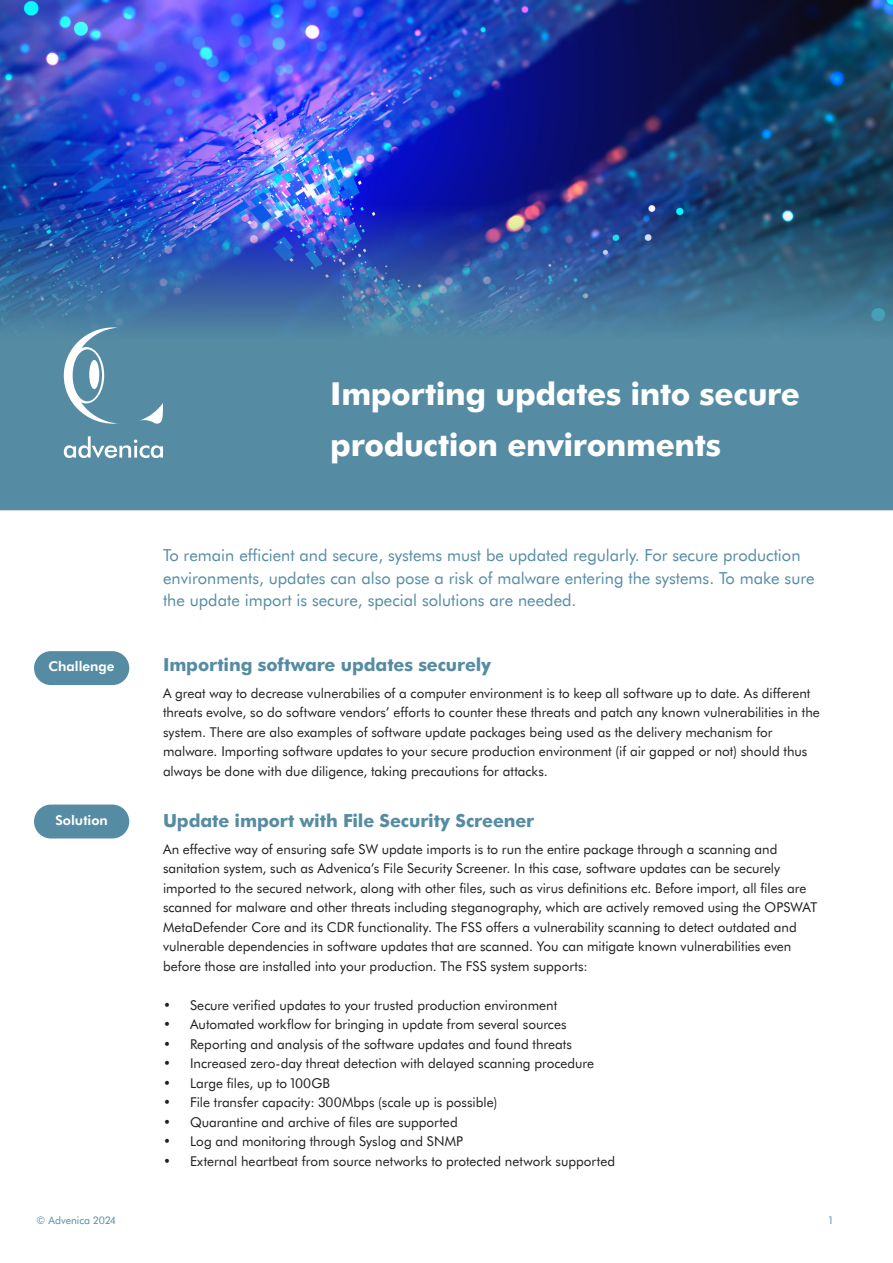
<style>
.page{position:relative;width:893px;height:1263px;background:#fff}
.page>*{position:absolute;margin:0;border:0;box-sizing:border-box;transform-origin:0 0}
.t1{font:800 31.5px/51px "Futura BT";letter-spacing:-.01em;color:#fff}
.Brödtext_med_indrag{font:800 18px "Futura BT";letter-spacing:-.01em;color:#568ca3}
.Brödtext_med_indrag-2{font:800 18px "Futura BT";letter-spacing:-.01em;color:#558ca4}
.Ingress{font:16.5px/22.5px "Futura BT";color:#558ca4}
.Brödtext_med_indrag-3{font:13.5px/19.5px "Futura BT";color:#231f20}
.t2{font:700 13.5px "Futura BT";color:#fff}
.Brödtext_utan_indrag{font:10.5px "Futura BT";color:#558ca4}
</style>
<div class="page">
<img style="left:0;top:0;width:893px;height:510px">
<svg style="left:64px;top:436px;width:99px;height:22px"></svg>
<svg style="left:64px;top:327px;width:54px;height:97px"></svg>
<div style="left:89px;top:360px;width:10px;height:29px;background:#fff;border-radius:50%"></div>
<svg style="left:139px;top:403px;width:24px;height:21px"></svg>
<div style="left:34px;top:651px;width:95px;height:34px;background:#568ca3;border-radius:17px"></div>
<div style="left:34px;top:804px;width:95px;height:34px;background:#568ca3;border-radius:17px"></div>
<p class="t1" style="left:330px;top:367px;width:471px">Importing updates into secure production environments</p>
<p class="t2" style="left:49px;top:658px;width:68px">Challenge</p>
<p class="t2" style="left:55px;top:811px;width:54px">Solution</p>
<p class="Ingress" style="left:163px;top:543px;width:653px">To remain efficient and secure, systems must be updated regularly. For secure production environments, updates can also pose a risk of malware entering the systems. To make sure the update import is secure, special solutions are needed.</p>
<p class="Brödtext_med_indrag-2" style="left:163px;top:651px;width:330px">Importing software updates securely</p>
<p class="Brödtext_med_indrag-3" style="left:163px;top:682px;width:658px">A great way to decrease vulnerabilies of a computer environment is to keep all software up to date. As different threats evolve, so do software vendors’ efforts to counter these threats and patch any known vulnerabilities in the system. There are also examples of software update packages being used as the delivery mechanism for malware. Importing software updates to your secure production environment (if air gapped or not) should thus always be done with due diligence, taking precautions for attacks.</p>
<p class="Brödtext_med_indrag" style="left:163px;top:807px;width:373px">Update import with File Security Screener</p>
<p class="Brödtext_med_indrag-3" style="left:163px;top:838px;width:656px">An effective way of ensuring safe SW update imports is to run the entire package through a scanning and sanitation system, such as Advenica’s File Security Screener. In this case, software updates can be securely imported to the secured network, along with other files, such as virus definitions etc. Before import, all files are scanned for malware and other threats including steganography, which are actively removed using the OPSWAT MetaDefender Core and its CDR functionality. The FSS offers a vulnerability scanning to detect outdated and vulnerable dependencies in software updates that are scanned. You can mitigate known vulnerabilities even before those are installed into your production. The FSS system supports:</p>
<p class="Brödtext_med_indrag-3" style="left:163px;top:994px;width:396px">• Secure verified updates to your trusted production environment</p>
<p class="Brödtext_med_indrag-3" style="left:163px;top:1014px;width:405px">• Automated workflow for bringing in update from several sources</p>
<p class="Brödtext_med_indrag-3" style="left:163px;top:1033px;width:411px">• Reporting and analysis of the software updates and found threats</p>
<p class="Brödtext_med_indrag-3" style="left:163px;top:1053px;width:433px">• Increased zero-day threat detection with delayed scanning procedure</p>
<p class="Brödtext_med_indrag-3" style="left:163px;top:1072px;width:169px">• Large files, up to 100GB</p>
<p class="Brödtext_med_indrag-3" style="left:163px;top:1092px;width:336px">• File transfer capacity: 300Mbps (scale up is possible)</p>
<p class="Brödtext_med_indrag-3" style="left:163px;top:1111px;width:296px">• Quarantine and archive of files are supported</p>
<p class="Brödtext_med_indrag-3" style="left:163px;top:1131px;width:302px">• Log and monitoring through Syslog and SNMP</p>
<p class="Brödtext_med_indrag-3" style="left:163px;top:1150px;width:454px">• External heartbeat from source networks to protected network supported</p>
<p class="Brödtext_utan_indrag" style="left:37px;top:1213px;width:80px">© Advenica 2024</p>
<p class="Brödtext_utan_indrag" style="left:829px;top:1213px;width:5px">1</p>
</div>
